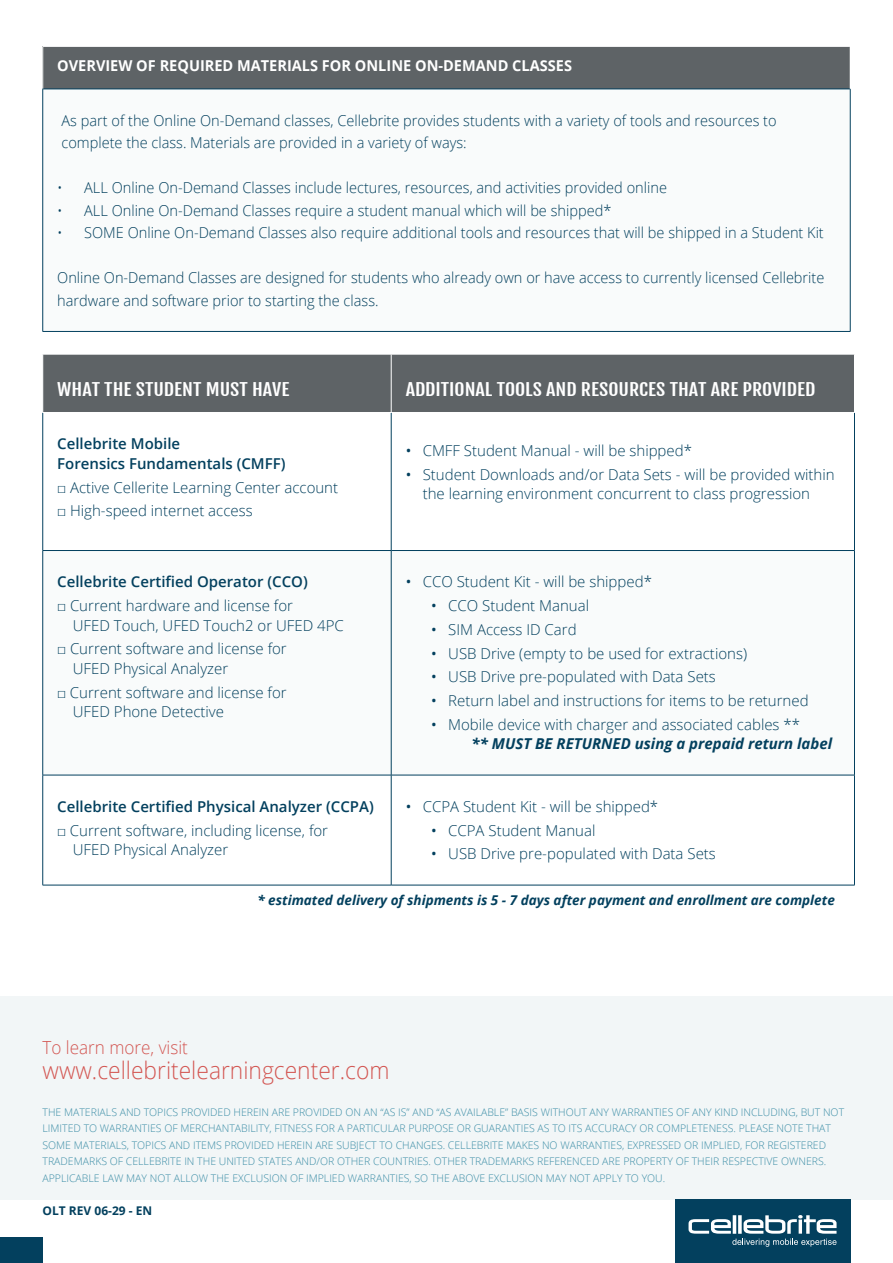
<style>
.page{position:relative;width:893px;height:1263px;background:#fff}
.page>*{position:absolute;margin:0;border:0;box-sizing:border-box;transform-origin:0 0}
.t1{font:300 24px "Open Sans";color:#d35652;scale:.95 1}
.t2{font:300 18px "Open Sans";color:#d35652;scale:.95 1}
.t3{font:16.5px "Fjalla One";color:#fff;scale:1.2 1}
.t4{font:300 15px/19.5px "Open Sans";color:#03405e}
.t5{font:600 15px/19.5px "Open Sans";color:#03405e}
.t6{font:700 15px "Open Sans";color:#fff}
.t7{font:italic 700 13.5px "Open Sans";color:#03405e}
.t8{font:700 12px "Open Sans";color:#03405e}
.t9{font:300 10.5px/16.5px "Open Sans";color:#3b8da6}
.s1{font-family:"Tahoma";font-weight:400}
.s2{font-weight:400}
.s3{font-weight:700;font-style:italic}
</style>
<div class="page">
<div style="left:0;top:996px;width:893px;height:203px;background:#f2f6f7"></div>
<div style="left:0;top:1237px;width:43px;height:26px;background:#03405e"></div>
<div style="left:43px;top:46px;width:807px;height:43px;background:#5e6366"></div>
<div style="left:43px;top:89px;width:807px;height:242px;background:#f9fbfb"></div>
<hr style="left:43px;top:89px;width:807px;height:1px;background:#03405e">
<hr style="left:42px;top:89px;width:1px;height:242px;background:#03405e">
<hr style="left:43px;top:46px;width:807px;height:1px;background:#fff">
<hr style="left:850px;top:89px;width:1px;height:242px;background:#03405e">
<hr style="left:43px;top:331px;width:807px;height:1px;background:#03405e">
<div style="left:43px;top:355px;width:811px;height:57px;background:#5e6366"></div>
<svg style="left:43px;top:551px;width:811px;height:224px"></svg>
<hr style="left:42px;top:413px;width:1px;height:137px;background:#03405e">
<hr style="left:391px;top:413px;width:1px;height:137px;background:#03405e">
<hr style="left:854px;top:413px;width:1px;height:137px;background:#03405e">
<hr style="left:43px;top:550px;width:348px;height:1px;background:#03405e">
<hr style="left:42px;top:551px;width:1px;height:224px;background:#03405e">
<hr style="left:391px;top:550px;width:464px;height:1px;background:#03405e">
<hr style="left:391px;top:551px;width:1px;height:224px;background:#03405e">
<hr style="left:854px;top:551px;width:1px;height:224px;background:#03405e">
<hr style="left:43px;top:775px;width:348px;height:1px;background:#03405e">
<hr style="left:42px;top:775px;width:1px;height:110px;background:#03405e">
<hr style="left:391px;top:775px;width:464px;height:1px;background:#03405e">
<hr style="left:391px;top:775px;width:1px;height:110px;background:#03405e">
<hr style="left:854px;top:775px;width:1px;height:110px;background:#03405e">
<hr style="left:43px;top:885px;width:348px;height:1px;background:#03405e">
<hr style="left:391px;top:885px;width:464px;height:1px;background:#03405e">
<hr style="left:391px;top:354px;width:1px;height:58px;background:#fff">
<div style="left:675px;top:1199px;width:175px;height:64px;background:#03405e"></div>
<svg style="left:688px;top:1215px;width:148px;height:32px"></svg>
<p class="t6" style="left:57px;top:55px;width:516px">OVERVIEW OF REQUIRED MATERIALS FOR ONLINE ON-DEMAND CLASSES</p>
<p class="t4" style="left:61px;top:109px;width:717px;line-height:22.5px">As part of the Online On-Demand classes, Cellebrite provides students with a variety of tools and resources to complete the class. Materials are provided in a variety of ways:</p>
<p class="t4" style="left:57px;top:178px;width:611px">• ALL Online On-Demand Classes include lectures, resources, and activities provided online</p>
<p class="t4" style="left:57px;top:200px;width:556px">• ALL Online On-Demand Classes require a student manual which will be shipped*</p>
<p class="t4" style="left:57px;top:223px;width:768px">• SOME Online On-Demand Classes also require additional tools and resources that will be shipped in a Student Kit</p>
<p class="t4" style="left:57px;top:266px;width:769px;line-height:22.5px">Online On-Demand Classes are designed for students who already own or have access to currently licensed Cellebrite hardware and software prior to starting the class.</p>
<p class="t3" style="left:57px;top:379px;width:195px">WHAT THE STUDENT MUST HAVE</p>
<p class="t3" style="left:406px;top:379px;width:343px">ADDITIONAL TOOLS AND RESOURCES THAT ARE PROVIDED</p>
<p class="t5" style="left:57px;top:434px;width:230px">Cellebrite Mobile<br>Forensics Fundamentals (CMFF)</p>
<p class="t4" style="left:57px;top:477px;width:282px"><span class="s1">□</span> Active Cellerite Learning Center account</p>
<p class="t4" style="left:57px;top:501px;width:197px"><span class="s1">□</span> High-speed internet access</p>
<p class="t5" style="left:57px;top:572px;width:252px">Cellebrite Certified Operator (CCO)</p>
<p class="t4" style="left:73px;top:596px;width:272px;text-indent:-16px"><span class="s1">□</span> Current hardware and license for<br>UFED Touch, UFED Touch2 or UFED 4PC</p>
<p class="t4" style="left:73px;top:639px;width:215px;text-indent:-16px"><span class="s1">□</span> Current software and license for<br>UFED Physical Analyzer</p>
<p class="t4" style="left:73px;top:682px;width:215px;text-indent:-16px"><span class="s1">□</span> Current software and license for<br>UFED Phone Detective</p>
<p class="t5" style="left:57px;top:796px;width:318px">Cellebrite Certified Physical Analyzer (CCPA)</p>
<p class="t4" style="left:73px;top:820px;width:257px;text-indent:-16px"><span class="s1">□</span> Current software, including license, for<br>UFED Physical Analyzer</p>
<p class="t4" style="left:406px;top:440px;width:288px"><span class="s2">•</span> CMFF Student Manual - will be shipped*</p>
<p class="t4" style="left:406px;top:464px;width:430px;text-align:center"><span class="s2">•</span> Student Downloads and/or Data Sets - will be provided within the learning environment concurrent to class progression</p>
<p class="t4" style="left:406px;top:572px;width:248px"><span class="s2">•</span> CCO Student Kit - will be shipped*</p>
<p class="t4" style="left:431px;top:596px;width:159px"><span class="s2">•</span> CCO Student Manual</p>
<p class="t4" style="left:431px;top:619px;width:147px"><span class="s2">•</span> SIM Access ID Card</p>
<p class="t4" style="left:431px;top:643px;width:317px"><span class="s2">•</span> USB Drive (empty to be used for extractions)</p>
<p class="t4" style="left:431px;top:667px;width:286px"><span class="s2">•</span> USB Drive pre-populated with Data Sets</p>
<p class="t4" style="left:431px;top:691px;width:379px"><span class="s2">•</span> Return label and instructions for items to be returned</p>
<p class="t4" style="left:472px;top:714px;width:362px;text-indent:-40px"><span class="s2">•</span> Mobile device with charger and associated cables **<br><span class="s3">** MUST BE RETURNED using a prepaid return label</span></p>
<p class="t4" style="left:406px;top:796px;width:254px"><span class="s2">•</span> CCPA Student Kit - will be shipped*</p>
<p class="t4" style="left:431px;top:820px;width:166px"><span class="s2">•</span> CCPA Student Manual</p>
<p class="t4" style="left:431px;top:844px;width:286px"><span class="s2">•</span> USB Drive pre-populated with Data Sets</p>
<p class="t7" style="left:257px;top:890px;width:579px">* estimated delivery of shipments is 5 - 7 days after payment and enrollment are complete</p>
<p class="t2" style="left:43px;top:1035px;width:155px">To learn more, visit</p>
<h1 class="t1" style="left:43px;top:1054px;width:367px">www.cellebritelearningcenter.com</h1>
<p class="t9" style="left:43px;top:1103px;width:803px">THE MATERIALS AND TOPICS PROVIDED HEREIN ARE PROVIDED ON AN “AS IS” AND “AS AVAILABLE” BASIS WITHOUT ANY WARRANTIES OF ANY KIND INCLUDING, BUT NOT LIMITED TO WARRANTIES OF MERCHANTABILITY, FITNESS FOR A PARTICULAR PURPOSE OR GUARANTIES AS TO ITS ACCURACY OR COMPLETENESS. PLEASE NOTE THAT SOME MATERIALS, TOPICS AND ITEMS PROVIDED HEREIN ARE SUBJECT TO CHANGES. CELLEBRITE MAKES NO WARRANTIES, EXPRESSED OR IMPLIED, FOR REGISTERED TRADEMARKS OF CELLEBRITE IN THE UNITED STATES AND/OR OTHER COUNTRIES. OTHER TRADEMARKS REFERENCED ARE PROPERTY OF THEIR RESPECTIVE OWNERS.<br>APPLICABLE LAW MAY NOT ALLOW THE EXCLUSION OF IMPLIED WARRANTIES, SO THE ABOVE EXCLUSION MAY NOT APPLY TO YOU.</p>
<p class="t8" style="left:43px;top:1202px;width:111px">OLT REV 06-29 - EN</p>
</div>
